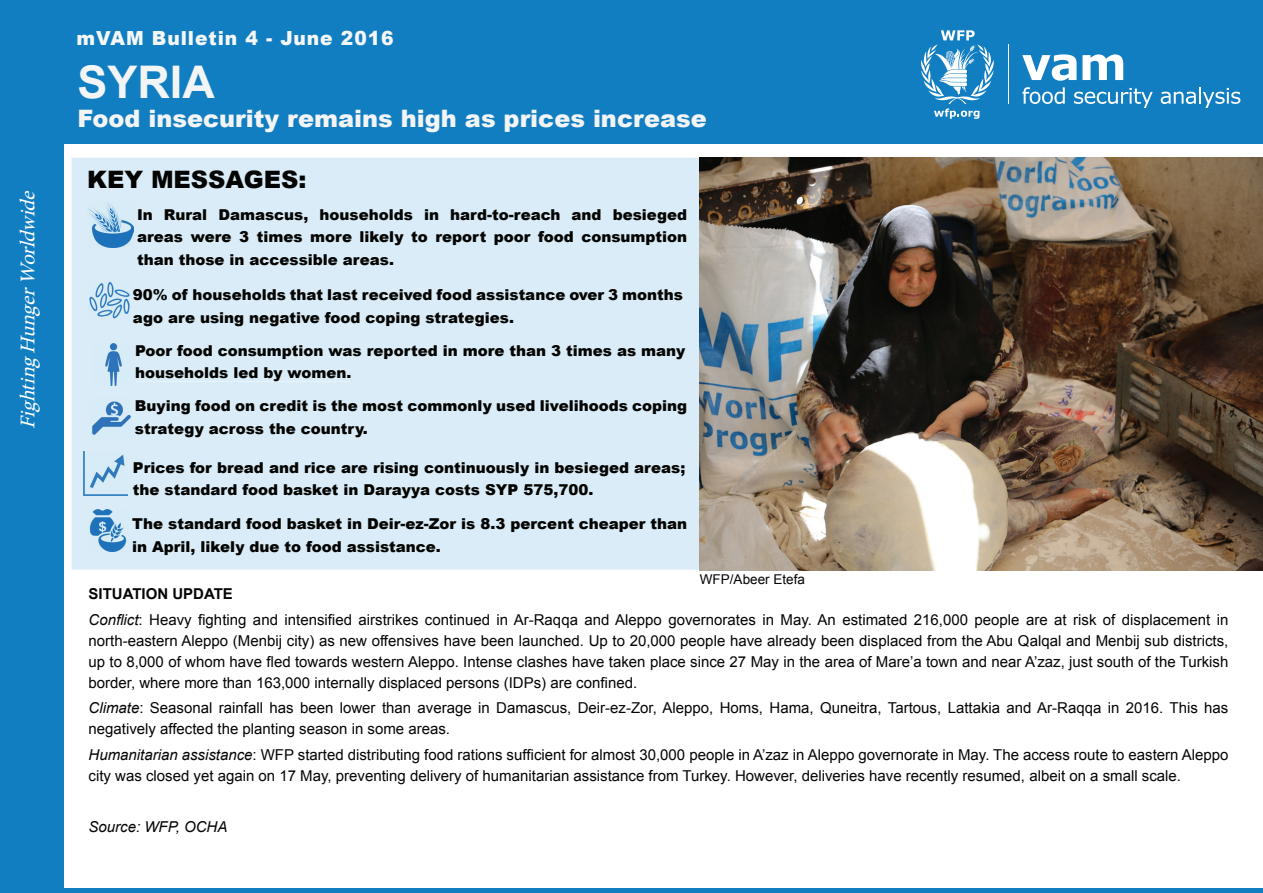
<style>
.page{position:relative;width:1263px;height:893px;background:#fff}
.page>*{position:absolute;margin:0;border:0;box-sizing:border-box;transform-origin:0 0}
.t1{font:700 45px "Arial";color:#f3f4f5}
.t2{font:900 24px "Arial";color:#f3f4f5}
.t3{font:900 24px "Arial";color:#040503}
.t4{font:italic 21px "Minion Pro";color:#fff}
.t5{font:900 19.5px "Arial";letter-spacing:.05em;color:#f5f7f7;scale:.96 1}
.t6{font:15px/21px "Arial";color:#040503}
.t7{font:900 15px/22.5px "Arial";color:#040503}
.t8{font:italic 15px "Arial";color:#040503}
.t9{font:13.5px "Arial";color:#040503}
.s1{font-weight:700}
.s2{font-style:italic}
</style>
<div class="page">
<div style="left:0;top:0;width:1263px;height:144px;background:#127ec2"></div>
<div style="left:0;top:0;width:64px;height:889px;background:#127ec2"></div>
<div style="left:71px;top:158px;width:629px;height:412px;background:#d9ecf7"></div>
<hr style="left:0;top:889px;width:1263px;height:4px;background:#127ec2">
<svg style="left:921px;top:30px;width:73px;height:89px"></svg>
<hr style="left:1008px;top:44px;width:1px;height:60px;background:#fff">
<svg style="left:1022px;top:54px;width:54px;height:27px"></svg>
<svg style="left:1082px;top:54px;width:41px;height:26px"></svg>
<svg style="left:1022px;top:87px;width:43px;height:17px"></svg>
<svg style="left:1074px;top:88px;width:79px;height:20px"></svg>
<svg style="left:1161px;top:87px;width:79px;height:21px"></svg>
<img style="left:700px;top:158px;width:563px;height:412px">
<img style="left:84px;top:452px;width:43px;height:43px">
<img style="left:87px;top:509px;width:42px;height:43px">
<img style="left:88px;top:202px;width:45px;height:46px">
<img style="left:91px;top:397px;width:41px;height:42px">
<img style="left:92px;top:344px;width:42px;height:41px">
<img style="left:89px;top:279px;width:41px;height:42px">
<h3 class="t4" style="left:14px;top:429px;width:246px;rotate:-90deg">FightingHungerWorldwide</h3>
<h3 class="t5" style="left:76px;top:24px;width:332px">mVAM Bulletin 4 - June 2016</h3>
<h1 class="t1" style="left:77px;top:51px;width:139px">SYRIA</h1>
<h2 class="t2" style="left:77px;top:101px;width:631px">Food insecurity remains high as prices increase</h2>
<h2 class="t3" style="left:87px;top:162px;width:221px">KEY MESSAGES:</h2>
<p class="t7" style="left:137px;top:203px;width:552px;text-align:justify">In Rural Damascus, households in hard-to-reach and besieged areas were 3 times more likely to report poor food consumption than those in accessible areas.</p>
<p class="t7" style="left:133px;top:283px;width:552px">90% of households that last received food assistance over 3 months ago are using negative food coping strategies.</p>
<p class="t7" style="left:135px;top:339px;width:552px">Poor food consumption was reported in more than 3 times as many households led by women.</p>
<p class="t7" style="left:135px;top:394px;width:554px">Buying food on credit is the most commonly used livelihoods coping strategy across the country.</p>
<p class="t7" style="left:133px;top:456px;width:554px">Prices for bread and rice are rising continuously in besieged areas; the standard food basket in Darayya costs SYP 575,700.</p>
<p class="t7" style="left:132px;top:512px;width:557px">The standard food basket in Deir-ez-Zor is 8.3 percent cheaper than in April, likely due to food assistance.</p>
<p class="t9" style="left:700px;top:570px;width:107px">WFP/Abeer Etefa</p>
<p class="t6" style="left:89px;top:581px;width:1141px;line-height:25.5px"><span class="s1">SITUATION UPDATE<br></span><span class="s2">Conflict</span>: Heavy fighting and intensified airstrikes continued in Ar-Raqqa and Aleppo governorates in May. An estimated 216,000 people are at risk of displacement in</p>
<p class="t6" style="left:89px;top:630px;width:1141px;text-align:justify">north-eastern Aleppo (Menbij city) as new offensives have been launched. Up to 20,000 people have already been displaced from the Abu Qalqal and Menbij sub districts, up to 8,000 of whom have fled towards western Aleppo. Intense clashes have taken place since 27 May in the area of Mare’a town and near A’zaz, just south of the Turkish border, where more than 163,000 internally displaced persons (IDPs) are confined.</p>
<p class="t6" style="left:89px;top:697px;width:1141px"><span class="s2">Climate</span>: Seasonal rainfall has been lower than average in Damascus, Deir-ez-Zor, Aleppo, Homs, Hama, Quneitra, Tartous, Lattakia and Ar-Raqqa in 2016. This has negatively affected the planting season in some areas.</p>
<p class="t6" style="left:89px;top:744px;width:1141px"><span class="s2">Humanitarian assistance</span>: WFP started distributing food rations sufficient for almost 30,000 people in A’zaz in Aleppo governorate in May. The access route to eastern Aleppo city was closed yet again on 17 May, preventing delivery of humanitarian assistance from Turkey. However, deliveries have recently resumed, albeit on a small scale.</p>
<p class="t8" style="left:89px;top:817px;width:140px">Source: WFP, OCHA</p>
</div>
